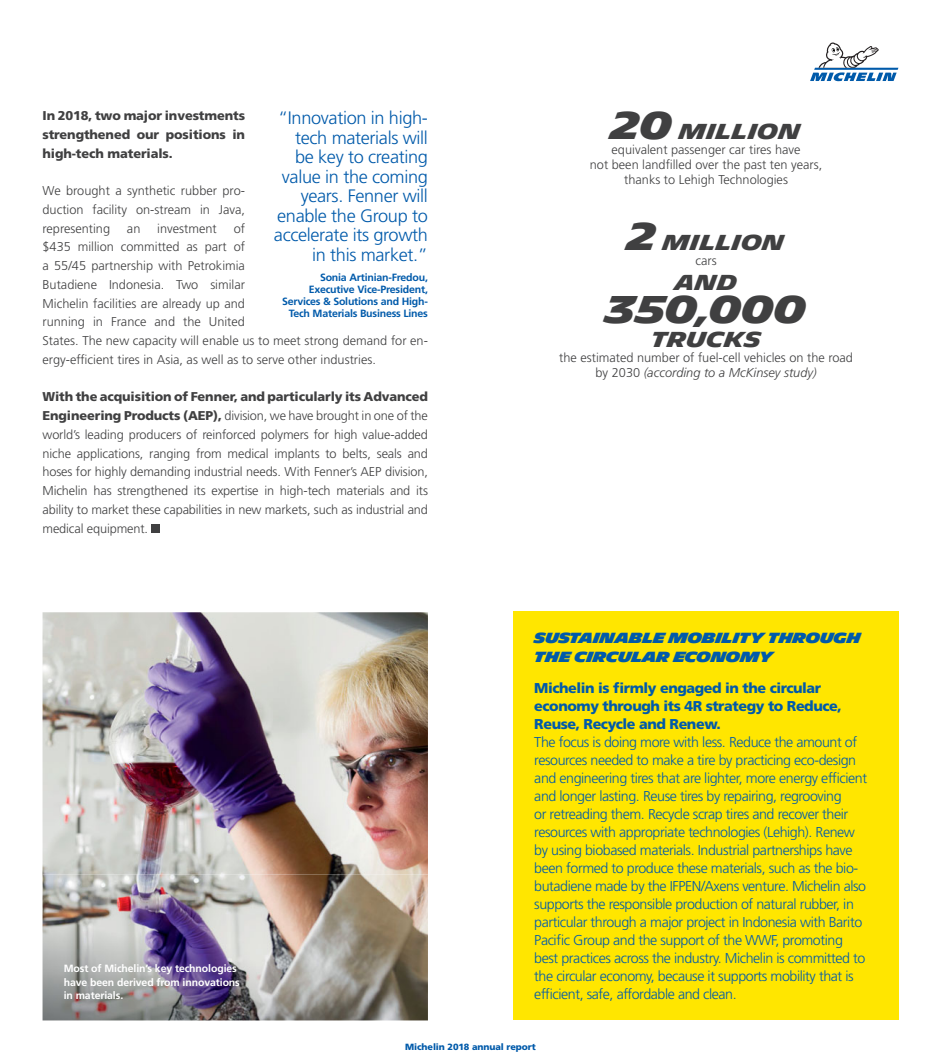
<style>
.page{position:relative;width:941px;height:1063px;background:#fff}
.page>*{position:absolute;margin:0;border:0;box-sizing:border-box;transform-origin:0 0}
.t1{font:700 37.5px "Michelin";color:#404041}
.t2{font:700 21px "Michelin";color:#404041}
.t3{font:300 18px/19.5px "Frutiger LT Std";letter-spacing:-.02em;color:#005aaa;text-align:right}
.t4{font:300 14.25px/18px "Frutiger LT Std";letter-spacing:-.03em;color:#005aaa}
.t5{font:900 14.25px/18px "Frutiger LT Std";letter-spacing:-.03em;color:#005aaa}
.t6{font:900 14.25px/18.8px "Michelin";letter-spacing:-.03em;color:#005aaa}
.t7{font:300 12.75px/18.8px "Frutiger LT Std";color:#404041;text-align:justify}
.t8{font:900 12.75px/18.8px "Frutiger LT Std";letter-spacing:-.01em;color:#404041;text-align:justify}
.t9{font:700 10.5px/12px "Frutiger LT Std";letter-spacing:-.02em;color:#005aaa;text-align:right}
.t10{font:700 10.5px/13.5px "Frutiger LT Std";letter-spacing:-.01em;color:#fff}
.t11{font:900 9px "Frutiger LT Std";letter-spacing:-.01em;color:#005aaa}
.s1{font-weight:900}
.s2{font-size:37.5px}
.s3{font-style:italic}
</style>
<div class="page">
<div style="left:151px;top:524px;width:9px;height:9px;background:#404041"></div>
<div style="left:513px;top:611px;width:385px;height:409px;background:#ffe600"></div>
<img style="left:43px;top:612px;width:385px;height:263px">
<img style="left:43px;top:875px;width:385px;height:145px">
<svg style="left:810px;top:43px;width:88px;height:38px"></svg>
<h3 class="t3" style="left:274px;top:109px;width:155px">“Innovation in high&shy;tech materials will be key to creating value in the coming years. Fenner will enable the Group to accelerate its growth in this market.”</h3>
<p class="t9" style="left:282px;top:272px;width:147px">Sonia Artinian-Fredou,<br>Executive Vice-President,<br>Services &amp; Solutions and High-<br>Tech Materials Business Lines</p>
<p class="t8" style="left:43px;top:107px;width:204px">In 2018, two major investments strengthened our positions in high-tech materials.</p>
<p class="t7" style="left:43px;top:182px;width:204px">We brought a synthetic rubber pro&shy;duction facility on-stream in Java, representing</p>
<p class="t7" style="left:43px;top:220px;width:387px;text-align:left;text-indent:191px">of<br>$435 million committed as part of<br>a 55/45 partnership with Petrokimia<br>Butadiene Indonesia. Two similar<br>Michelin facilities are already up and<br>running in France and the United<br>States. The new capacity will enable us to meet strong demand for en&shy;ergy-efficient tires in Asia, as well as to serve other industries.</p>
<p class="t7" style="left:43px;top:388px;width:387px"><span class="s1">With the acquisition of Fenner, and particularly its Advanced Engineering Products (AEP),</span> division, we have brought in one of the world’s leading producers of reinforced polymers for high value-added niche applications, ranging from medical implants to belts, seals and hoses for highly demanding industrial needs. With Fenner’s AEP division, Michelin has strengthened its expertise in high-tech materials and its ability to market these capabilities in new markets, such as industrial and medical equipment.</p>
<p class="t7" style="left:127px;top:220px;width:15px">an</p>
<p class="t7" style="left:157px;top:220px;width:61px">investment</p>
<p class="t10" style="left:64px;top:962px;width:178px">Most of Michelin’s key technologies have been derived from innovations in materials.</p>
<h2 class="t2" style="left:611px;top:119px;width:190px"><span class="s2">20</span> MILLION</h2>
<p class="t7" style="left:590px;top:142px;width:234px;line-height:15px;text-align:center">equivalent passenger car tires have<br>not been landfilled over the past ten years, thanks to Lehigh Technologies</p>
<h2 class="t2" style="left:627px;top:230px;width:158px"><span class="s2">2</span> MILLION</h2>
<p class="t7" style="left:695px;top:252px;width:23px">cars</p>
<h2 class="t2" style="left:674px;top:271px;width:64px">AND</h2>
<h1 class="t1" style="left:605px;top:289px;width:202px">350,000</h1>
<h2 class="t2" style="left:651px;top:328px;width:112px">TRUCKS</h2>
<p class="t7" style="left:559px;top:351px;width:295px;line-height:15px;text-align:center">the estimated number of fuel-cell vehicles on the road by 2030 <span class="s3">(according to a McKinsey study)</span></p>
<p class="t6" style="left:534px;top:629px;width:328px">SUSTAINABLE MOBILITY THROUGH<br>THE CIRCULAR ECONOMY</p>
<p class="t5" style="left:534px;top:679px;width:309px">Michelin is firmly engaged in the circular economy through its 4R strategy to Reduce,<br>Reuse, Recycle and Renew.</p>
<p class="t4" style="left:534px;top:734px;width:334px">The focus is doing more with less. Reduce the amount of resources needed to make a tire by practicing eco-design and engineering tires that are lighter, more energy efficient and longer lasting. Reuse tires by repairing, regrooving<br>or retreading them. Recycle scrap tires and recover their resources with appropriate technologies (Lehigh). Renew by using biobased materials. Industrial partnerships have been formed to produce these materials, such as the bio&shy;butadiene made by the IFPEN/Axens venture. Michelin also supports the responsible production of natural rubber, in particular through a major project in Indonesia with Barito Pacific Group and the support of the WWF, promoting best practices across the industry. Michelin is committed to the circular economy, because it supports mobility that is efficient, safe, affordable and clean.</p>
<p class="t11" style="left:405px;top:1043px;width:132px">Michelin 2018 annual report</p>
</div>
